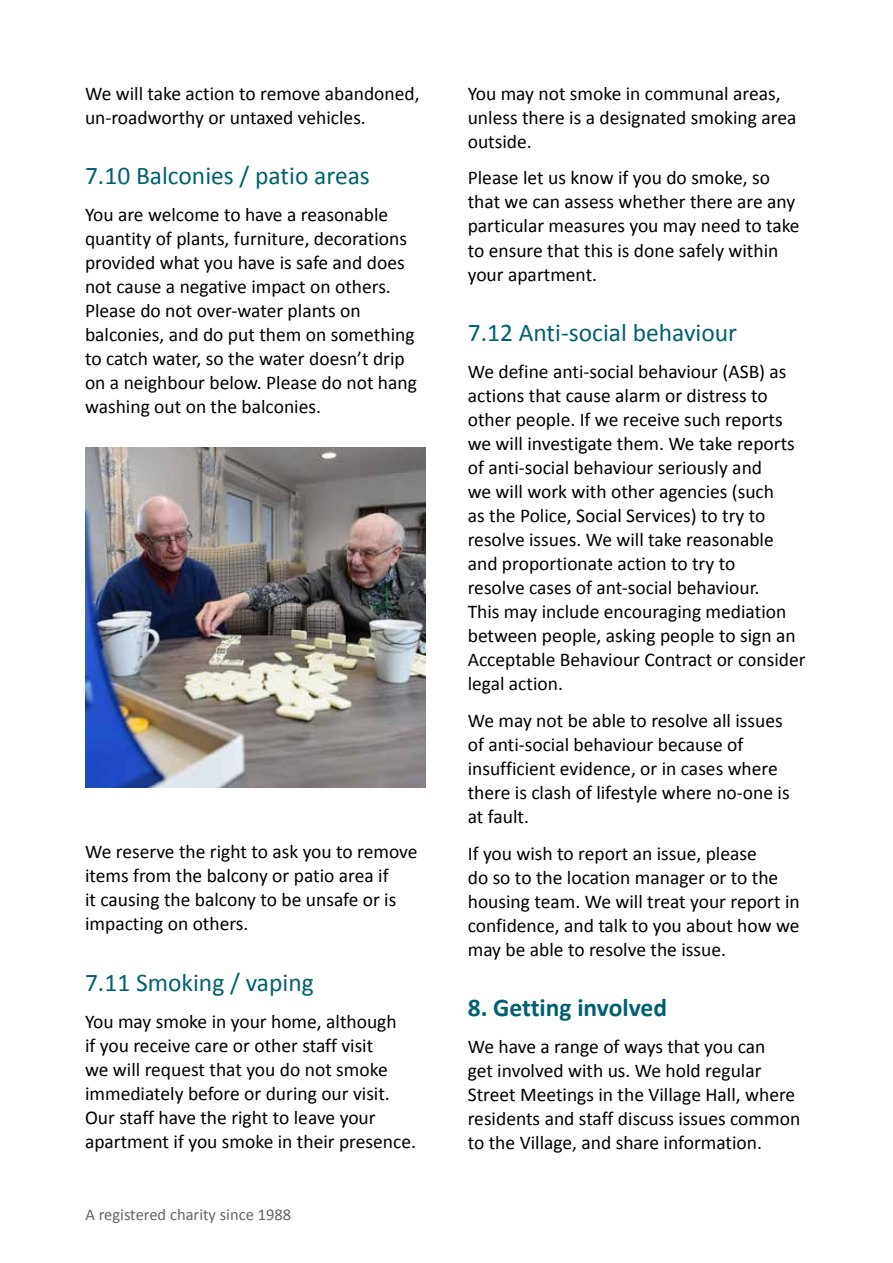
<style>
.page{position:relative;width:893px;height:1263px;background:#fff}
.page>*{position:absolute;margin:0;border:0;box-sizing:border-box;transform-origin:0 0}
.t1{font:25.5px "Calibri";color:#006072}
.t2{font:700 25.5px "Calibri";color:#006072}
.t3{font:19.5px/24px "Calibri";color:#000}
.t4{font:16.5px "Calibri";color:#666}
</style>
<div class="page">
<img style="left:85px;top:447px;width:340px;height:340px">
<p class="t3" style="left:85px;top:81px;width:336px">We will take action to remove abandoned, un-roadworthy or untaxed vehicles.</p>
<h1 class="t1" style="left:85px;top:160px;width:286px">7.10 Balconies / patio areas</h1>
<p class="t3" style="left:85px;top:203px;width:333px">You are welcome to have a reasonable quantity of plants, furniture, decorations provided what you have is safe and does not cause a negative impact on others.<br>Please do not over-water plants on balconies, and do put them on something to catch water, so the water doesn’t drip on a neighbour below. Please do not hang washing out on the balconies.</p>
<p class="t3" style="left:85px;top:840px;width:334px">We reserve the right to ask you to remove items from the balcony or patio area if<br>it causing the balcony to be unsafe or is impacting on others.</p>
<h1 class="t1" style="left:85px;top:966px;width:230px">7.11 Smoking / vaping</h1>
<p class="t3" style="left:85px;top:1009px;width:332px">You may smoke in your home, although<br>if you receive care or other staff visit<br>we will request that you do not smoke immediately before or during our visit.<br>Our staff have the right to leave your apartment if you smoke in their presence.</p>
<p class="t4" style="left:85px;top:1204px;width:207px">A registered charity since 1988</p>
<p class="t3" style="left:468px;top:81px;width:330px">You may not smoke in communal areas, unless there is a designated smoking area outside.</p>
<p class="t3" style="left:468px;top:166px;width:333px">Please let us know if you do smoke, so that we can assess whether there are any particular measures you may need to take to ensure that this is done safely within your apartment.</p>
<h1 class="t1" style="left:468px;top:317px;width:271px">7.12 Anti-social behaviour</h1>
<p class="t3" style="left:468px;top:360px;width:339px">We define anti-social behaviour (ASB) as actions that cause alarm or distress to other people. If we receive such reports we will investigate them. We take reports of anti-social behaviour seriously and<br>we will work with other agencies (such<br>as the Police, Social Services) to try to resolve issues. We will take reasonable and proportionate action to try to<br>resolve cases of ant-social behaviour.<br>This may include encouraging mediation between people, asking people to sign an Acceptable Behaviour Contract or consider legal action.</p>
<p class="t3" style="left:468px;top:708px;width:323px">We may not be able to resolve all issues of anti-social behaviour because of insufficient evidence, or in cases where there is clash of lifestyle where no-one is at fault.</p>
<p class="t3" style="left:468px;top:841px;width:333px">If you wish to report an issue, please<br>do so to the location manager or to the housing team. We will treat your report in confidence, and talk to you about how we may be able to resolve the issue.</p>
<h1 class="t2" style="left:468px;top:991px;width:201px">8. Getting involved</h1>
<p class="t3" style="left:468px;top:1035px;width:334px">We have a range of ways that you can<br>get involved with us. We hold regular Street Meetings in the Village Hall, where residents and staff discuss issues common to the Village, and share information.</p>
</div>
